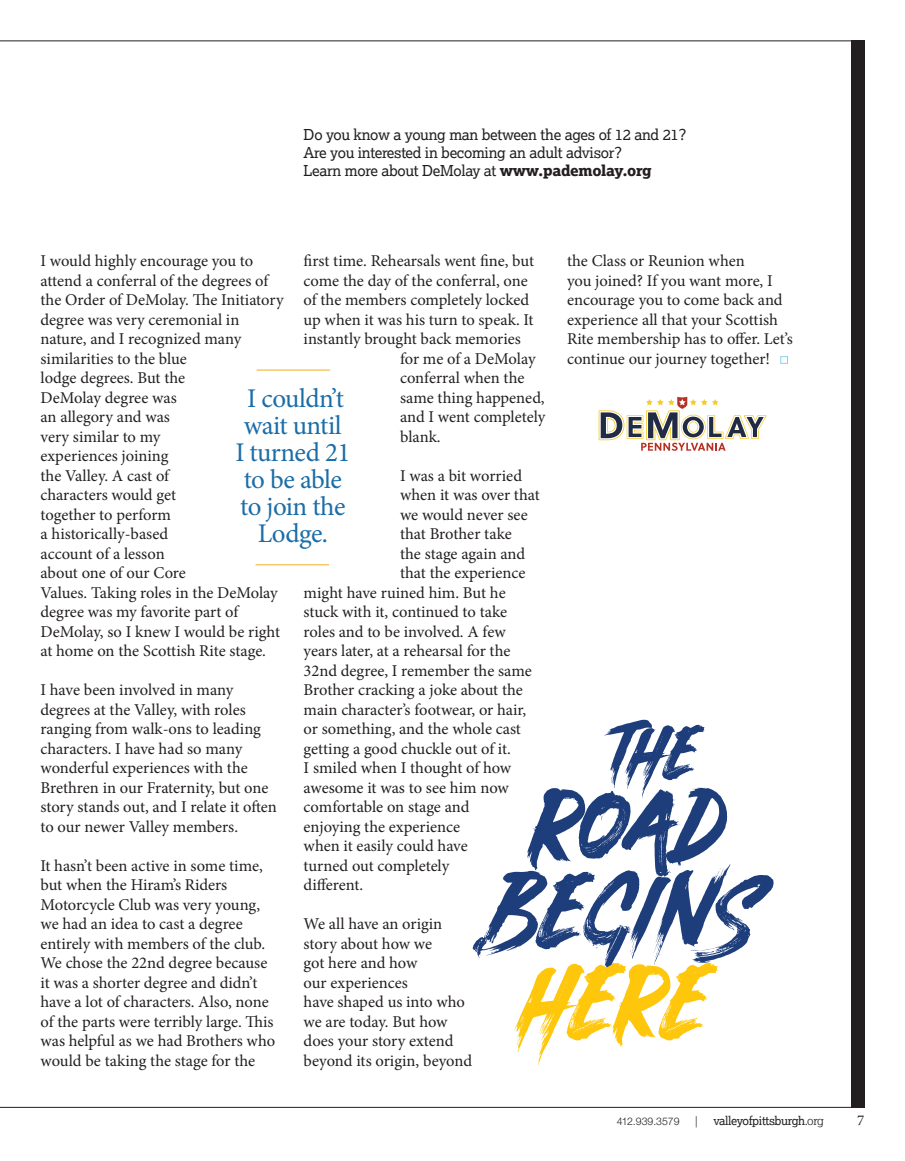
<style>
.page{position:relative;width:905px;height:1161px;background:#fff}
.page>*{position:absolute;margin:0;border:0;box-sizing:border-box;transform-origin:0 0}
.t1{font:27px/27px "Minion Pro";letter-spacing:-.02em;color:#1b6da7}
.t2{font:16.5px/19.5px "Minion Pro";letter-spacing:-.005em;color:#231f20}
.t3{font:15px/18px "Lexia";letter-spacing:-.02em;color:#231f20}
.t4{font:15px "Minion Pro";color:#231f20}
.t5{font:12px "Lexia";letter-spacing:-.03em;color:#231f20}
.t6{font:300 11.25px "Helvetica Neue LT Std";color:#231f20}
.t7{font:300 10.5px "Helvetica Neue LT Std";color:#231f20}
.s1{font-weight:800}
.s2{font-weight:300}
</style>
<div class="page">
<hr style="left:0;top:40px;width:864px;height:1px;background:#231f20">
<hr style="left:0;top:1107px;width:864px;height:1px;background:#231f20">
<div style="left:850px;top:40px;width:14px;height:1068px;background:#231f20"></div>
<hr style="left:256px;top:370px;width:74px;height:1px;background:#f2ae23">
<hr style="left:255px;top:564px;width:74px;height:1px;background:#f2ae23">
<div style="left:780px;top:356px;width:7px;height:8px;border:1px solid #86d2f3"></div>
<svg style="left:472px;top:720px;width:301px;height:345px"></svg>
<svg style="left:598px;top:397px;width:168px;height:54px"></svg>
<p class="t3" style="left:303px;top:125px;width:384px">Do you know a young man between the ages of 12 and 21?<br>Are you interested in becoming an adult advisor?<br>Learn more about DeMolay at <span class="s1">www.pademolay.org</span></p>
<p class="t2" style="left:40px;top:251px;width:244px">I would highly encourage you to attend a conferral of the degrees of the Order of DeMolay. The Initiatory degree was very ceremonial in nature, and I recognized many similarities to the blue<br>lodge degrees. But the<br>DeMolay degree was<br>an allegory and was<br>very similar to my<br>experiences joining<br>the Valley. A cast of<br>characters would get<br>together to perform<br>a historically-based<br>account of a lesson<br>about one of our Core<br>Values. Taking roles in the DeMolay degree was my favorite part of<br>DeMolay, so I knew I would be right at home on the Scottish Rite stage.</p>
<p class="t2" style="left:40px;top:680px;width:238px">I have been involved in many degrees at the Valley, with roles ranging from walk-ons to leading characters. I have had so many wonderful experiences with the<br>Brethren in our Fraternity, but one story stands out, and I relate it often to our newer Valley members.</p>
<p class="t2" style="left:40px;top:856px;width:236px">It hasn’t been active in some time, but when the Hiram’s Riders<br>Motorcycle Club was very young, we had an idea to cast a degree entirely with members of the club.<br>We chose the 22nd degree because it was a shorter degree and didn’t have a lot of characters. Also, none of the parts were terribly large. This was helpful as we had Brothers who would be taking the stage for the</p>
<p class="t2" style="left:303px;top:251px;width:232px">first time. Rehearsals went fine, but</p>
<p class="t2" style="left:303px;top:271px;width:225px">come the day of the conferral, one</p>
<p class="t2" style="left:303px;top:290px;width:227px">of the members completely locked</p>
<p class="t2" style="left:303px;top:310px;width:231px">up when it was his turn to speak. It</p>
<p class="t2" style="left:303px;top:329px;width:219px">instantly brought back memories</p>
<p class="t2" style="left:400px;top:349px;width:137px">for me of a DeMolay</p>
<p class="t2" style="left:400px;top:368px;width:126px">conferral when the</p>
<p class="t2" style="left:400px;top:388px;width:146px">same thing happened,</p>
<p class="t2" style="left:400px;top:407px;width:147px">and I went completely</p>
<p class="t2" style="left:400px;top:427px;width:42px">blank.</p>
<p class="t2" style="left:400px;top:466px;width:123px">I was a bit worried</p>
<p class="t2" style="left:400px;top:485px;width:141px">when it was over that</p>
<p class="t2" style="left:400px;top:505px;width:129px">we would never see</p>
<p class="t2" style="left:400px;top:524px;width:113px">that Brother take</p>
<p class="t2" style="left:400px;top:544px;width:127px">the stage again and</p>
<p class="t2" style="left:400px;top:563px;width:127px">that the experience</p>
<p class="t2" style="left:303px;top:583px;width:203px">might have ruined him. But he</p>
<p class="t2" style="left:303px;top:602px;width:205px">stuck with it, continued to take</p>
<p class="t2" style="left:303px;top:622px;width:204px">roles and to be involved. A few</p>
<p class="t2" style="left:303px;top:641px;width:208px">years later, at a rehearsal for the</p>
<p class="t2" style="left:303px;top:661px;width:230px">32nd degree, I remember the same</p>
<p class="t2" style="left:303px;top:680px;width:221px">Brother cracking a joke about the</p>
<p class="t2" style="left:303px;top:700px;width:224px">main character’s footwear, or hair,</p>
<p class="t2" style="left:303px;top:719px;width:219px">or something, and the whole cast</p>
<p class="t2" style="left:303px;top:739px;width:209px">getting a good chuckle out of it.</p>
<p class="t2" style="left:303px;top:758px;width:209px">I smiled when I thought of how</p>
<p class="t2" style="left:303px;top:778px;width:207px">awesome it was to see him now</p>
<p class="t2" style="left:303px;top:797px;width:167px">comfortable on stage and</p>
<p class="t2" style="left:303px;top:817px;width:158px">enjoying the experience</p>
<p class="t2" style="left:303px;top:836px;width:166px">when it easily could have</p>
<p class="t2" style="left:303px;top:856px;width:147px">turned out completely</p>
<p class="t2" style="left:303px;top:875px;width:61px">different.</p>
<p class="t2" style="left:303px;top:914px;width:140px">We all have an origin</p>
<p class="t2" style="left:303px;top:934px;width:130px">story about how we</p>
<p class="t2" style="left:303px;top:953px;width:115px">got here and how</p>
<p class="t2" style="left:303px;top:973px;width:106px">our experiences</p>
<p class="t2" style="left:303px;top:992px;width:163px">have shaped us into who we are today. But how does your story extend</p>
<p class="t2" style="left:303px;top:1051px;width:170px">beyond its origin, beyond</p>
<p class="t1" style="left:244px;top:385px;width:102px">I couldn’t wait until</p>
<p class="t1" style="left:235px;top:439px;width:116px;text-align:center">I turned 21 to be able to join the<br>Lodge.</p>
<p class="t2" style="left:567px;top:251px;width:179px">the Class or Reunion when</p>
<p class="t2" style="left:567px;top:271px;width:227px">you joined? If you want more, I encourage you to come back and experience all that your Scottish<br>Rite membership has to offer. Let’s continue our journey together!</p>
<p class="t7" style="left:616px;top:1115px;width:64px">412.939.3579</p>
<p class="t6" style="left:695px;top:1114px;width:4px">|</p>
<p class="t5" style="left:713px;top:1113px;width:112px">valleyofpittsburgh<span class="s2">.org</span></p>
<p class="t4" style="left:857px;top:1110px;width:9px">7</p>
</div>
